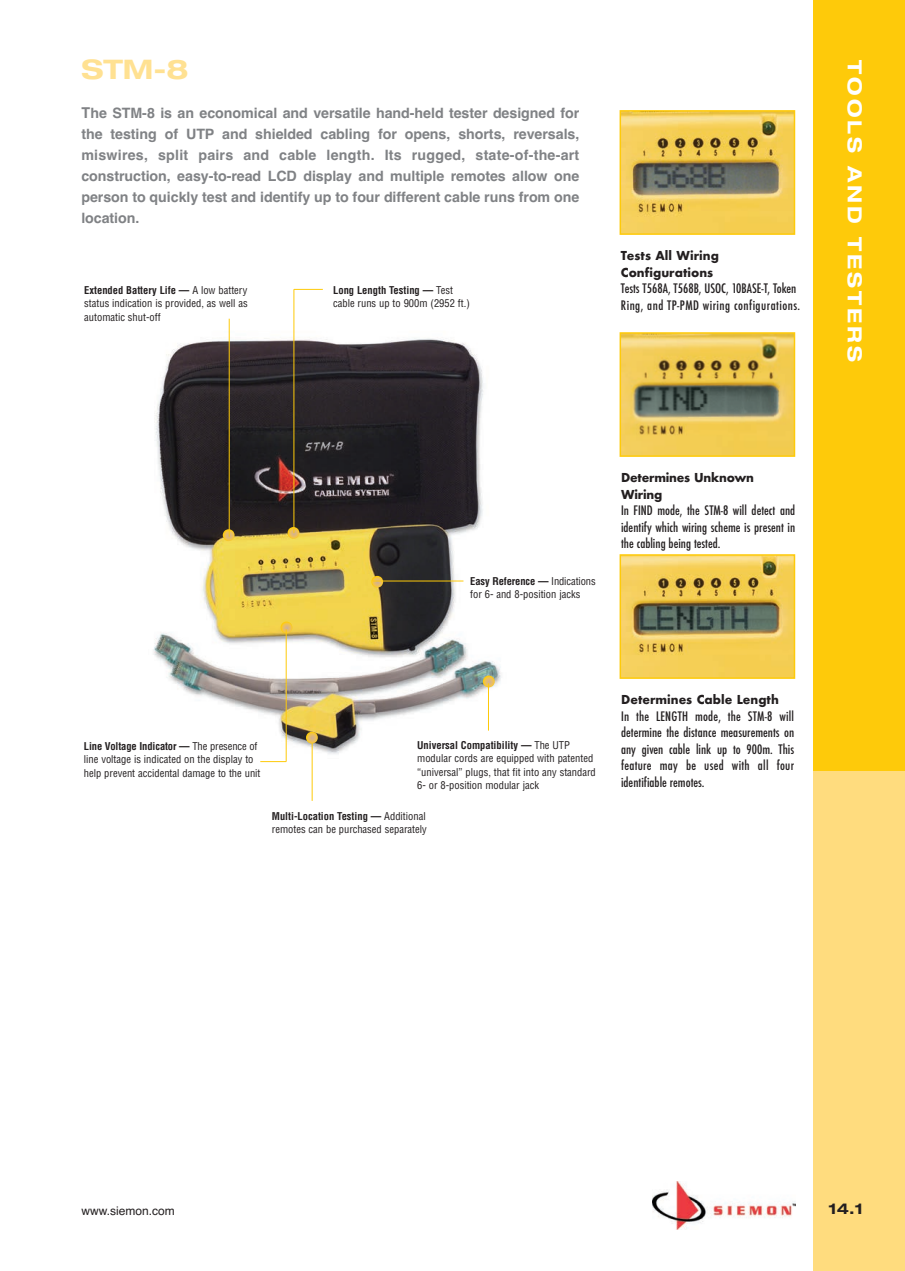
<style>
.page{position:relative;width:905px;height:1271px;background:#fff}
.page>*{position:absolute;margin:0;border:0;box-sizing:border-box;transform-origin:0 0}
.t1{font:700 expanded 27px "Helvetica Neue";color:#ffe192}
.t2{font:700 expanded 19.5px "Helvetica Neue";letter-spacing:.15em;color:#fff}
.t3{font:700 expanded 15px "Helvetica Neue";color:#231f20}
.t4{font:700 14.25px/21px "Helvetica";letter-spacing:-.005em;color:#808285;text-align:justify}
.t5{font:500 condensed 12.75px/16.5px "Futura";color:#231f20;text-align:justify}
.t6{font:500 condensed 12.75px/16.5px "Futura";letter-spacing:.035em;color:#231f20}
.t7{font:700 12px/16.5px "Futura";color:#231f20}
.t8{font:700 12px/16.5px "Futura";letter-spacing:-.02em;color:#231f20}
.t9{font:12px "Helvetica";color:#231f20}
.t10{font:condensed 10.5px/13.5px "Helvetica";color:#231f20}
.s1{font-size:15px}
.s2{font-weight:700}
</style>
<div class="page">
<div style="left:813px;top:445px;width:91px;height:826px;background:#ffdc7e"></div>
<div style="left:813px;top:0;width:91px;height:770px;background:#feca0a"></div>
<img style="left:652px;top:1181px;width:143px;height:48px">
<img style="left:153px;top:314px;width:348px;height:444px">
<img style="left:622px;top:113px;width:169px;height:119px">
<div style="left:619px;top:110px;width:175px;height:125px;border:2px solid #feca0a"></div>
<img style="left:622px;top:335px;width:169px;height:119px">
<div style="left:619px;top:332px;width:175px;height:125px;border:2px solid #feca0a"></div>
<img style="left:622px;top:557px;width:169px;height:119px">
<div style="left:619px;top:554px;width:175px;height:125px;border:2px solid #feca0a"></div>
<hr style="left:311px;top:735px;width:1px;height:66px;background:#feca0a">
<svg style="left:223px;top:529px;width:11px;height:12px"></svg>
<svg style="left:482px;top:675px;width:12px;height:12px"></svg>
<svg style="left:306px;top:731px;width:12px;height:12px"></svg>
<svg style="left:280px;top:621px;width:12px;height:12px"></svg>
<svg style="left:371px;top:576px;width:12px;height:11px"></svg>
<svg style="left:287px;top:527px;width:12px;height:12px"></svg>
<hr style="left:286px;top:629px;width:1px;height:132px;background:#feca0a">
<svg style="left:260px;top:761px;width:26px;height:1px"></svg>
<hr style="left:373px;top:580px;width:90px;height:1px;background:#feca0a">
<hr style="left:293px;top:289px;width:1px;height:244px;background:#feca0a">
<hr style="left:229px;top:319px;width:1px;height:218px;background:#feca0a">
<hr style="left:488px;top:683px;width:1px;height:47px;background:#feca0a">
<svg style="left:294px;top:289px;width:29px;height:1px"></svg>
<h1 class="t1" style="left:81px;top:52px;width:109px">STM-8</h1>
<p class="t4" style="left:81px;top:103px;width:499px"><span class="s1">T</span>he STM-8 is an economical and versatile hand-held tester designed for the testing of UTP and shielded cabling for opens, shorts, reversals, miswires, split pairs and cable length. Its rugged, state-of-the-art construction, easy-to-read LCD display and multiple remotes allow one person to quickly test and identify up to four different cable runs from one location.</p>
<p class="t10" style="left:84px;top:283px;width:165px;text-align:justify"><span class="s2">Extended Battery Life —</span> A low battery status indication is provided, as well as automatic shut-off</p>
<p class="t10" style="left:333px;top:283px;width:138px"><span class="s2">Long Length Testing —</span> Test cable runs up to 900m (2952 ft.)</p>
<p class="t7" style="left:620px;top:248px;width:99px">Tests All Wiring<br>Configurations</p>
<p class="t6" style="left:620px;top:281px;width:181px">Tests T568A, T568B, USOC, 10BASE-T, Token<br>Ring, and TP-PMD wiring configurations.</p>
<p class="t10" style="left:470px;top:574px;width:127px"><span class="s2">Easy Reference —</span> Indications for 6- and 8-position jacks</p>
<p class="t8" style="left:620px;top:470px;width:134px">Determines Unknown<br>Wiring</p>
<p class="t5" style="left:620px;top:503px;width:176px">In FIND mode, the STM-8 will detect and identify which wiring scheme is present in the cabling being tested.</p>
<p class="t10" style="left:84px;top:739px;width:178px"><span class="s2">Line Voltage Indicator —</span> The presence of line voltage is indicated on the display to help prevent accidental damage to the unit</p>
<p class="t10" style="left:417px;top:738px;width:180px"><span class="s2">Universal Compatibility —</span> The UTP modular cords are equipped with patented “universal” plugs, that fit into any standard 6- or 8-position modular jack</p>
<p class="t10" style="left:272px;top:809px;width:156px"><span class="s2">Multi-Location Testing —</span> Additional remotes can be purchased separately</p>
<p class="t7" style="left:620px;top:691px;width:159px">Determines Cable Length</p>
<p class="t5" style="left:620px;top:708px;width:175px">In the LENGTH mode, the STM-8 will determine the distance measurements on any given cable link up to 900m. This feature may be used with all four identifiable remotes.</p>
<h2 class="t2" style="left:866px;top:60px;width:303px;rotate:90deg">TOOLS AND TESTERS</h2>
<p class="t9" style="left:81px;top:1206px;width:95px">www.siemon.com</p>
<h3 class="t3" style="left:828px;top:1199px;width:36px">14.1</h3>
</div>
